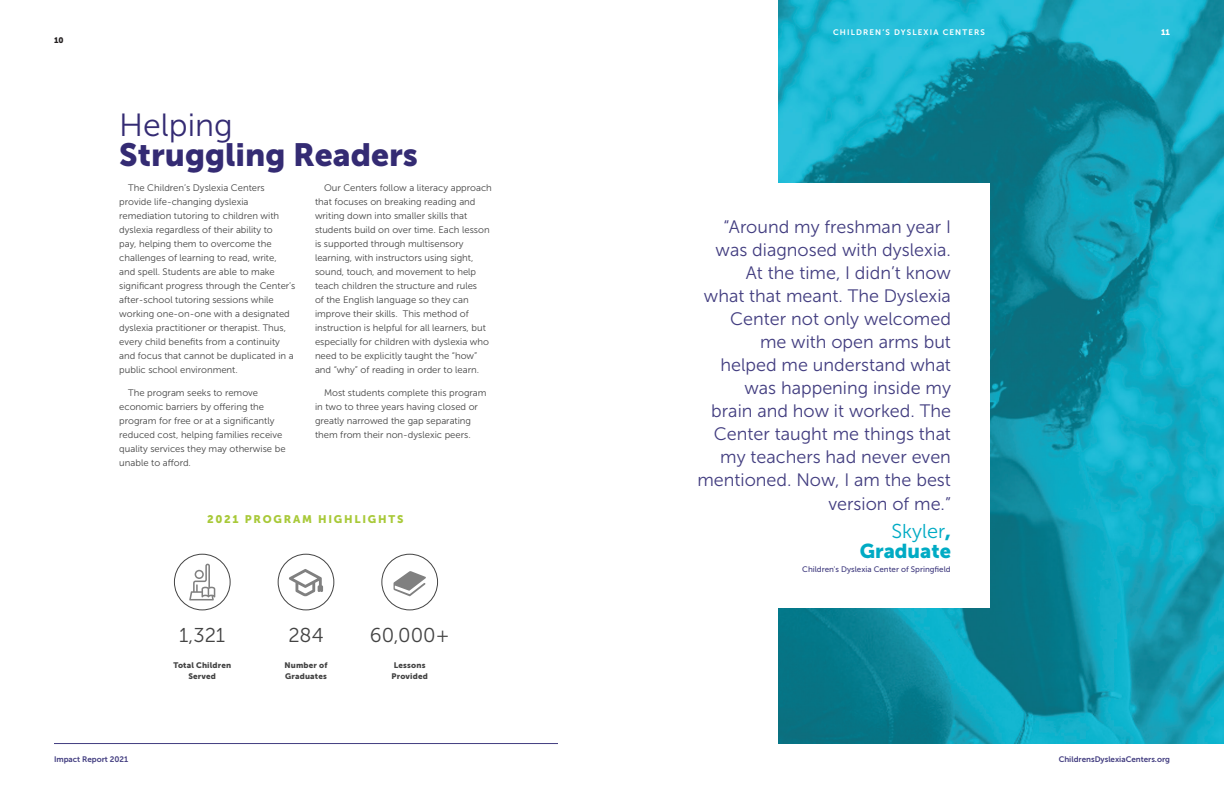
<style>
.page{position:relative;width:1224px;height:792px;background:#fff}
.page>*{position:absolute;margin:0;border:0;box-sizing:border-box;transform-origin:0 0}
.t1{font:32px "Museo Sans 900";color:#342b73}
.t2{font:32px "Museo Sans 300";color:#342b73}
.t3{font:20px "Museo Sans 300";color:#434343}
.t4{font:20px "Museo Sans 900";color:#00abc4}
.t5{font:20px "Museo Sans 300";color:#00abc4}
.t6{font:18px/23.1px "Museo Sans 300";color:#423d80;text-align:right}
.t7{font:11px "Museo Sans 900";letter-spacing:.16em;color:#a8c938}
.t8{font:9.5px/14px "Museo Sans 300";color:#434343}
.t9{font:8px "Museo Sans 900";letter-spacing:.02em;color:#434343}
.t10{font:8px "Museo Sans 700";color:#423d80}
.t11{font:8px "Museo Sans 500";color:#423d80}
.t12{font:8px "Museo Sans 700";letter-spacing:.14em;color:#fff}
.t13{font:8px "Museo Sans 900";color:#231f20}
.t14{font:8px "Museo Sans 900";color:#fff}
.s1{font-family:"Museo Sans 900"}
</style>
<div class="page">
<hr style="left:54px;top:743px;width:504px;height:1px;background:#423d80">
<div style="left:174px;top:554px;width:57px;height:56px;border:1px solid #444;border-radius:50%"></div>
<div style="left:278px;top:554px;width:56px;height:56px;border:1px solid #444;border-radius:50%"></div>
<div style="left:381px;top:554px;width:57px;height:56px;border:1px solid #444;border-radius:50%"></div>
<svg style="left:189px;top:564px;width:26px;height:36px"></svg>
<svg style="left:394px;top:571px;width:32px;height:25px"></svg>
<svg style="left:289px;top:569px;width:34px;height:27px"></svg>
<img style="left:778px;top:0;width:446px;height:743px">
<div style="left:648px;top:184px;width:342px;height:424px;background:#fff"></div>
<p class="t13" style="left:54px;top:35px;width:11px">10</p>
<p class="t2" style="left:119px;top:107px;width:115px">Helping</p>
<p class="t1" style="left:119px;top:136px;width:300px">Struggling Readers</p>
<p class="t8" style="left:119px;top:181px;width:178px;text-indent:9px">The Children’s Dyslexia Centers provide life-changing dyslexia remediation tutoring to children with dyslexia regardless of their ability to<br>pay, helping them to overcome the challenges of learning to read, write,<br>and spell. Students are able to make significant progress through the Center’s after-school tutoring sessions while working one-on-one with a designated dyslexia practitioner or therapist. Thus, every child benefits from a continuity and focus that cannot be duplicated in a public school environment.</p>
<p class="t8" style="left:119px;top:386px;width:168px;text-indent:9px">The program seeks to remove economic barriers by offering the program for free or at a significantly reduced cost, helping families receive quality services they may otherwise be unable to afford.</p>
<p class="t8" style="left:315px;top:181px;width:178px;text-indent:9px">Our Centers follow a literacy approach that focuses on breaking reading and writing down into smaller skills that students build on over time. Each lesson is supported through multisensory learning, with instructors using sight, sound, touch, and movement to help teach children the structure and rules<br>of the English language so they can improve their skills. This method of instruction is helpful for all learners, but especially for children with dyslexia who need to be explicitly taught the “how” and “why” of reading in order to learn.</p>
<p class="t8" style="left:315px;top:386px;width:173px;text-indent:9px">Most students complete this program in two to three years having closed or greatly narrowed the gap separating them from their non-dyslexic peers.</p>
<p class="t7" style="left:207px;top:512px;width:198px">2021 PROGRAM HIGHLIGHTS</p>
<p class="t3" style="left:179px;top:625px;width:48px">1,321</p>
<p class="t9" style="left:173px;top:661px;width:59px">Total Children</p>
<p class="t9" style="left:189px;top:671px;width:29px">Served</p>
<p class="t3" style="left:288px;top:625px;width:37px">284</p>
<p class="t9" style="left:285px;top:661px;width:44px">Number of</p>
<p class="t9" style="left:285px;top:671px;width:43px">Graduates</p>
<p class="t3" style="left:370px;top:625px;width:81px">60,000+</p>
<p class="t9" style="left:394px;top:661px;width:33px">Lessons</p>
<p class="t9" style="left:392px;top:671px;width:38px">Provided</p>
<p class="t10" style="left:54px;top:755px;width:76px">Impact Report 2021</p>
<p class="t12" style="left:833px;top:27px;width:153px">CHILDREN’S DYSLEXIA CENTERS</p>
<p class="t14" style="left:1161px;top:27px;width:10px">11</p>
<p class="t6" style="left:697px;top:216px;width:255px">“Around my freshman year I was diagnosed with dyslexia.<br>At the time, I didn’t know<br>what that meant. The Dyslexia<br>Center not only welcomed<br>me with open arms but<br>helped me understand what was happening inside my<br>brain and how it worked. The<br>Center taught me things that my teachers had never even mentioned. Now, I am the best version of me.”</p>
<p class="t5" style="left:891px;top:521px;width:61px">Skyler<span class="s1">,</span></p>
<p class="t4" style="left:860px;top:540px;width:93px">Graduate</p>
<p class="t11" style="left:802px;top:565px;width:150px">Children's Dyslexia Center of Springfield</p>
<p class="t10" style="left:1059px;top:755px;width:113px">ChildrensDyslexiaCenters.org</p>
</div>
